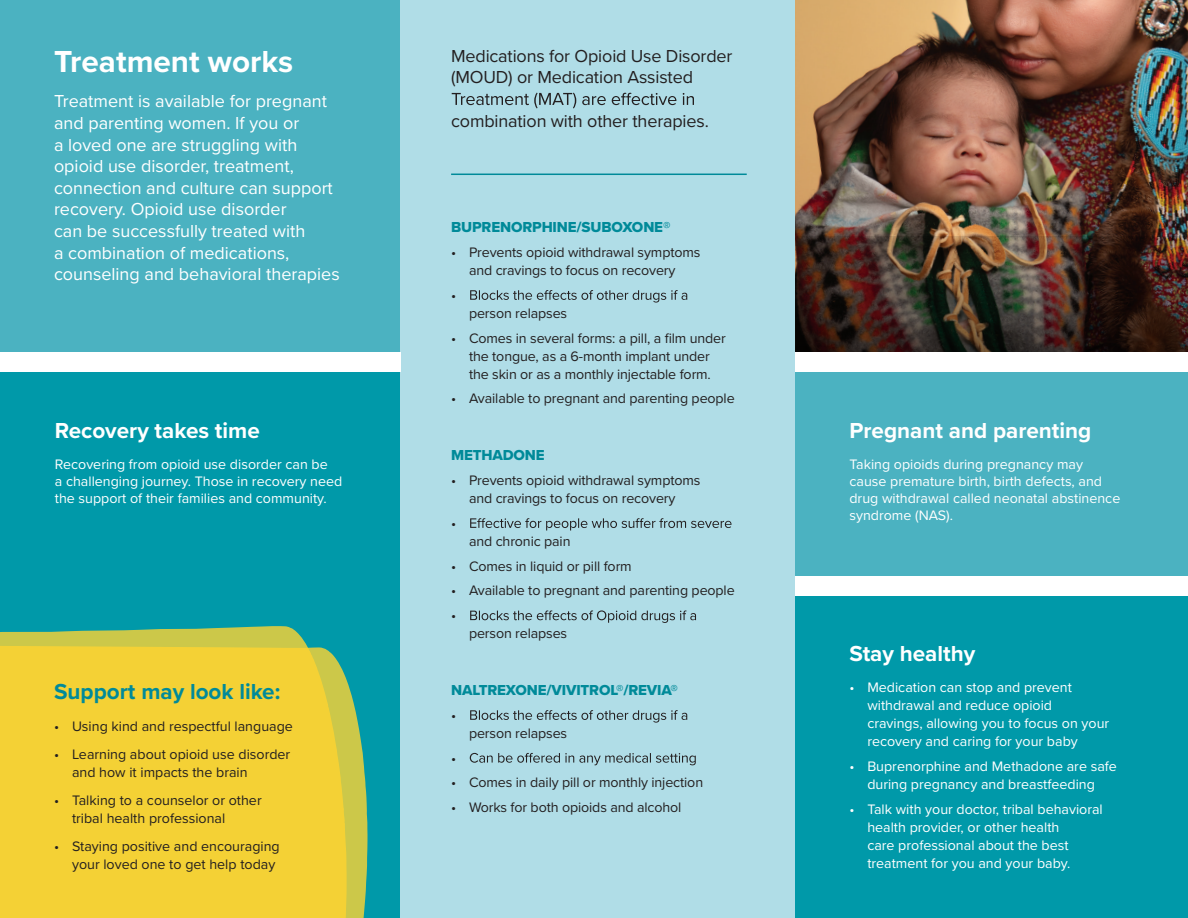
<style>
.page{position:relative;width:1188px;height:918px;background:#fff}
.page>*{position:absolute;margin:0;border:0;box-sizing:border-box;transform-origin:0 0}
.t1{font:700 31.5px "Proxima Nova";color:#fff}
.t2{font:700 22.5px "Proxima Nova";color:#fff}
.t3{font:700 22.5px "Proxima Nova";color:#008a99}
.t4{font:18px/21.6px "Proxima Nova";color:#fff}
.t5{font:18px/21.6px "Proxima Nova";letter-spacing:-.01em;color:#231f20}
.t6{font:15px "Proxima Nova Extrabld";letter-spacing:-.01em;color:#008a99}
.t7{font:14.25px/18px "Proxima Nova";letter-spacing:-.01em;color:#231f20}
.t8{font:14.25px/18px "Proxima Nova";color:#fff}
</style>
<div class="page">
<div style="left:400px;top:0;width:411px;height:918px;background:#b0dde7"></div>
<img style="left:796px;top:0;width:392px;height:237px">
<img style="left:796px;top:237px;width:392px;height:115px">
<div style="left:796px;top:371px;width:392px;height:212px;background:#4bb2c1"></div>
<div style="left:796px;top:583px;width:392px;height:335px;background:#0099a9"></div>
<div style="left:0;top:362px;width:400px;height:556px;background:#0099a9"></div>
<div style="left:0;top:0;width:400px;height:362px;background:#4bb2c1"></div>
<svg style="left:470px;top:290px;width:217px;height:13px"></svg>
<svg style="left:470px;top:518px;width:262px;height:12px"></svg>
<svg style="left:470px;top:610px;width:226px;height:13px"></svg>
<svg style="left:470px;top:710px;width:217px;height:13px"></svg>
<svg style="left:470px;top:753px;width:226px;height:12px"></svg>
<svg style="left:452px;top:93px;width:242px;height:15px"></svg>
<hr style="left:451px;top:174px;width:296px;height:1px;background:#008a99">
<div style="left:796px;top:576px;width:392px;height:19px;background:#fff"></div>
<div style="left:796px;top:352px;width:392px;height:20px;background:#fff"></div>
<div style="left:0;top:352px;width:401px;height:20px;background:#fff"></div>
<svg style="left:347px;top:681px;width:21px;height:237px;fill:#ccc849"></svg>
<svg style="left:0;top:626px;width:347px;height:292px;background:#ebcf39"></svg>
<h1 class="t1" style="left:54px;top:38px;width:241px">Treatment works</h1>
<p class="t4" style="left:54px;top:90px;width:287px">Treatment is available for pregnant and parenting women. If you or<br>a loved one are struggling with opioid use disorder, treatment, connection and culture can support recovery. Opioid use disorder<br>can be successfully treated with<br>a combination of medications, counseling and behavioral therapies</p>
<h2 class="t2" style="left:55px;top:414px;width:207px">Recovery takes time</h2>
<p class="t8" style="left:55px;top:455px;width:289px;line-height:17.1px">Recovering from opioid use disorder can be<br>a challenging journey. Those in recovery need the support of their families and community.</p>
<h2 class="t3" style="left:54px;top:675px;width:228px">Support may look like:</h2>
<p class="t7" style="left:54px;top:716px;width:240px">• Using kind and respectful language</p>
<p class="t7" style="left:72px;top:744px;width:220px;text-indent:-18px">• Learning about opioid use disorder and how it impacts the brain</p>
<p class="t7" style="left:72px;top:790px;width:191px;text-indent:-18px">• Talking to a counselor or other tribal health professional</p>
<p class="t7" style="left:72px;top:836px;width:209px;text-indent:-18px">• Staying positive and encouraging your loved one to get help today</p>
<p class="t5" style="left:451px;top:44px;width:283px">Medications for Opioid Use Disorder (MOUD) or Medication Assisted</p>
<p class="t5" style="left:451px;top:109px;width:259px">combination with other therapies.</p>
<p class="t6" style="left:451px;top:216px;width:221px">BUPRENORPHINE/SUBOXONE®</p>
<p class="t7" style="left:451px;top:243px;width:251px;text-align:center">• Prevents opioid withdrawal symptoms and cravings to focus on recovery</p>
<p class="t7" style="left:451px;top:285px;width:7px">•</p>
<p class="t7" style="left:469px;top:303px;width:100px">person relapses</p>
<p class="t7" style="left:451px;top:328px;width:276px;text-align:center">• Comes in several forms: a pill, a film under the tongue, as a 6-month implant under<br>the skin or as a monthly injectable form.</p>
<p class="t7" style="left:451px;top:389px;width:285px">• Available to pregnant and parenting people</p>
<p class="t6" style="left:451px;top:444px;width:95px">METHADONE</p>
<p class="t7" style="left:451px;top:471px;width:251px;text-align:center">• Prevents opioid withdrawal symptoms and cravings to focus on recovery</p>
<p class="t7" style="left:451px;top:514px;width:7px">•</p>
<p class="t7" style="left:469px;top:531px;width:103px">and chronic pain</p>
<p class="t7" style="left:451px;top:556px;width:182px">• Comes in liquid or pill form</p>
<p class="t7" style="left:451px;top:578px;width:285px;line-height:24.8px">• Available to pregnant and parenting people •</p>
<p class="t7" style="left:469px;top:624px;width:100px">person relapses</p>
<p class="t6" style="left:451px;top:679px;width:228px">NALTREXONE/VIVITROL®/REVIA®</p>
<p class="t7" style="left:451px;top:705px;width:7px">•</p>
<p class="t7" style="left:469px;top:723px;width:100px">person relapses</p>
<p class="t7" style="left:451px;top:748px;width:7px">•</p>
<p class="t7" style="left:451px;top:773px;width:254px">• Comes in daily pill or monthly injection</p>
<p class="t7" style="left:451px;top:798px;width:232px">• Works for both opioids and alcohol</p>
<h2 class="t2" style="left:849px;top:414px;width:244px">Pregnant and parenting</h2>
<p class="t8" style="left:849px;top:455px;width:272px;line-height:17.1px">Taking opioids during pregnancy may cause premature birth, birth defects, and drug withdrawal called neonatal abstinence syndrome (NAS).</p>
<h2 class="t2" style="left:849px;top:637px;width:127px">Stay healthy</h2>
<p class="t8" style="left:867px;top:678px;width:243px;text-indent:-18px">• Medication can stop and prevent withdrawal and reduce opioid cravings, allowing you to focus on your recovery and caring for your baby</p>
<p class="t8" style="left:849px;top:757px;width:269px;text-align:center">• Buprenorphine and Methadone are safe during pregnancy and breastfeeding</p>
<p class="t8" style="left:867px;top:800px;width:237px;text-indent:-18px">• Talk with your doctor, tribal behavioral health provider, or other health<br>care professional about the best treatment for you and your baby.</p>
</div>
